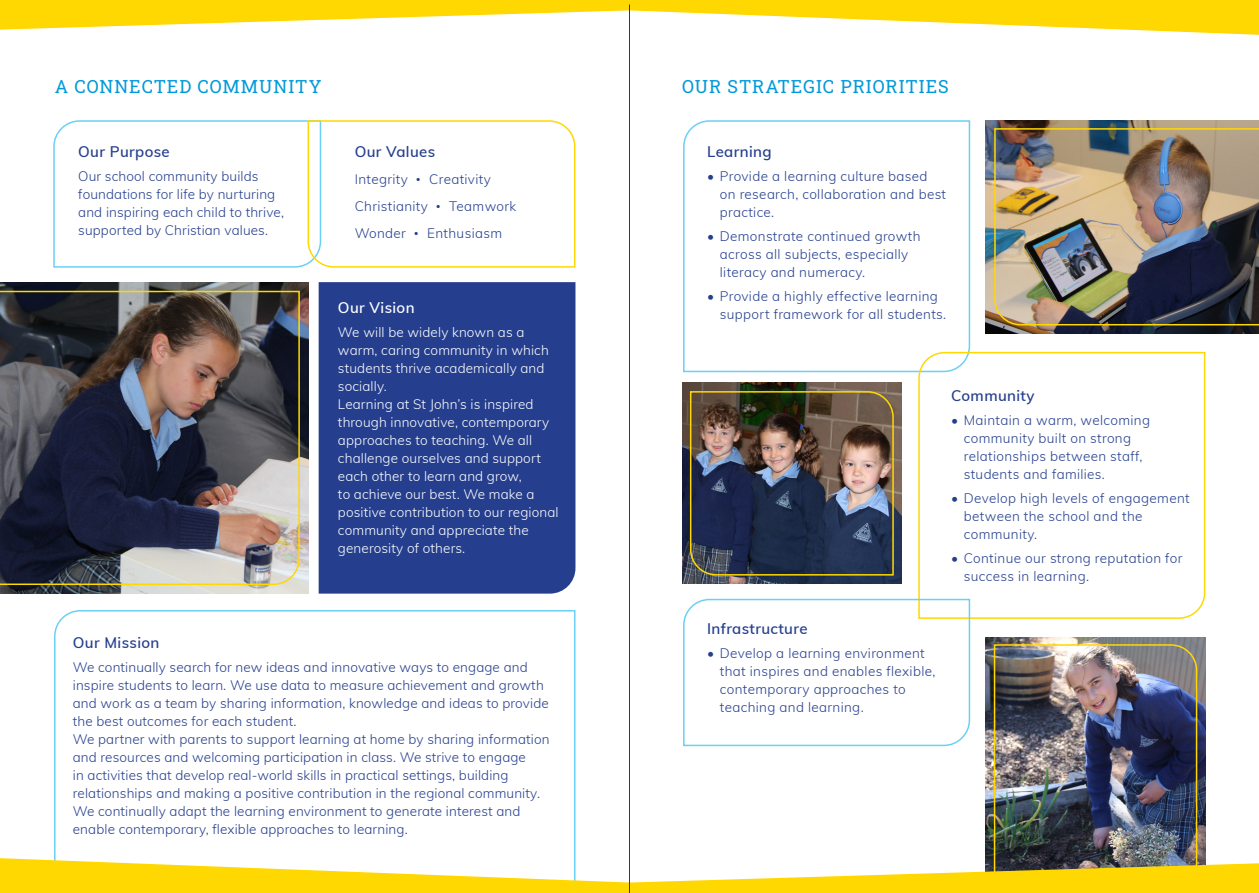
<style>
.page{position:relative;width:1259px;height:893px;background:#fff}
.page>*{position:absolute;margin:0;border:0;box-sizing:border-box;transform-origin:0 0}
.t1{font:18px "Roboto Slab";letter-spacing:.05em;color:#0099da}
.t2{font:600 15px "Muli";letter-spacing:.025em;color:#253f8e}
.t3{font:600 15px "Muli";letter-spacing:.025em;color:#fff}
.t4{font:300 13.5px/18px "Muli";letter-spacing:.01em;color:#253f8e}
.t5{font:300 13.5px/18px "Muli";letter-spacing:.01em;color:#fff}
.s1{font-family:"Poppins"}
</style>
<div class="page">
<img style="left:0;top:282px;width:309px;height:312px">
<svg style="left:53px;top:120px;width:523px;height:148px"></svg>
<svg style="left:0;top:0;width:1259px;height:35px"></svg>
<div style="left:319px;top:282px;width:256px;height:312px;background:#253f8e"></div>
<svg style="left:54px;top:610px;width:522px;height:248px"></svg>
<svg style="left:683px;top:120px;width:288px;height:253px"></svg>
<svg style="left:917px;top:351px;width:289px;height:268px"></svg>
<svg style="left:683px;top:598px;width:288px;height:149px"></svg>
<img style="left:985px;top:120px;width:274px;height:213px">
<img style="left:985px;top:637px;width:220px;height:221px">
<img style="left:0;top:290px;width:301px;height:296px">
<img style="left:993px;top:127px;width:266px;height:199px">
<img style="left:682px;top:383px;width:219px;height:201px">
<svg style="left:0;top:858px;width:1259px;height:35px"></svg>
<img style="left:689px;top:390px;width:205px;height:186px">
<img style="left:993px;top:643px;width:205px;height:250px">
<hr style="left:629px;top:5px;width:1px;height:888px;background:#00458c">
<p class="t1" style="left:55px;top:74px;width:268px">A CONNECTED COMMUNITY</p>
<p class="t1" style="left:682px;top:74px;width:268px">OUR STRATEGIC PRIORITIES</p>
<p class="t2" style="left:78px;top:141px;width:93px">Our Purpose</p>
<p class="t4" style="left:78px;top:166px;width:207px">Our school community builds foundations for life by nurturing and inspiring each child to thrive, supported by Christian values.</p>
<p class="t2" style="left:355px;top:141px;width:82px">Our Values</p>
<p class="t4" style="left:355px;top:165px;width:163px;line-height:27px">Integrity <span class="s1">•</span> Creativity<br>Christianity <span class="s1">•</span> Teamwork<br>Wonder <span class="s1">•</span> Enthusiasm</p>
<p class="t3" style="left:338px;top:297px;width:78px">Our Vision</p>
<p class="t5" style="left:338px;top:322px;width:212px">We will be widely known as a warm, caring community in which students thrive academically and socially.</p>
<p class="t5" style="left:338px;top:394px;width:222px">Learning at St John’s is inspired through innovative, contemporary approaches to teaching. We all challenge ourselves and support each other to learn and grow,<br>to achieve our best. We make a positive contribution to our regional community and appreciate the generosity of others.</p>
<p class="t2" style="left:73px;top:632px;width:88px">Our Mission</p>
<p class="t4" style="left:73px;top:658px;width:477px">We continually search for new ideas and innovative ways to engage and inspire students to learn. We use data to measure achievement and growth and work as a team by sharing information, knowledge and ideas to provide the best outcomes for each student.</p>
<p class="t4" style="left:73px;top:730px;width:478px">We partner with parents to support learning at home by sharing information and resources and welcoming participation in class. We strive to engage<br>in activities that develop real-world skills in practical settings, building relationships and making a positive contribution in the regional community.<br>We continually adapt the learning environment to generate interest and enable contemporary, flexible approaches to learning.</p>
<p class="t2" style="left:707px;top:141px;width:66px">Learning</p>
<p class="t4" style="left:720px;top:166px;width:228px;text-indent:-13px">• Provide a learning culture based on research, collaboration and best practice.</p>
<p class="t4" style="left:720px;top:226px;width:202px;text-indent:-13px">• Demonstrate continued growth across all subjects, especially literacy and numeracy.</p>
<p class="t4" style="left:720px;top:286px;width:228px;text-indent:-13px">• Provide a highly effective learning support framework for all students.</p>
<p class="t2" style="left:707px;top:618px;width:102px">Infrastructure</p>
<p class="t4" style="left:720px;top:643px;width:217px;text-indent:-13px">• Develop a learning environment that inspires and enables flexible, contemporary approaches to teaching and learning.</p>
<p class="t2" style="left:951px;top:385px;width:85px">Community</p>
<p class="t4" style="left:963px;top:411px;width:188px;text-indent:-13px">• Maintain a warm, welcoming community built on strong relationships between staff, students and families.</p>
<p class="t4" style="left:963px;top:489px;width:227px;text-indent:-13px">• Develop high levels of engagement between the school and the community.</p>
<p class="t4" style="left:963px;top:549px;width:220px;text-indent:-13px">• Continue our strong reputation for success in learning.</p>
</div>
